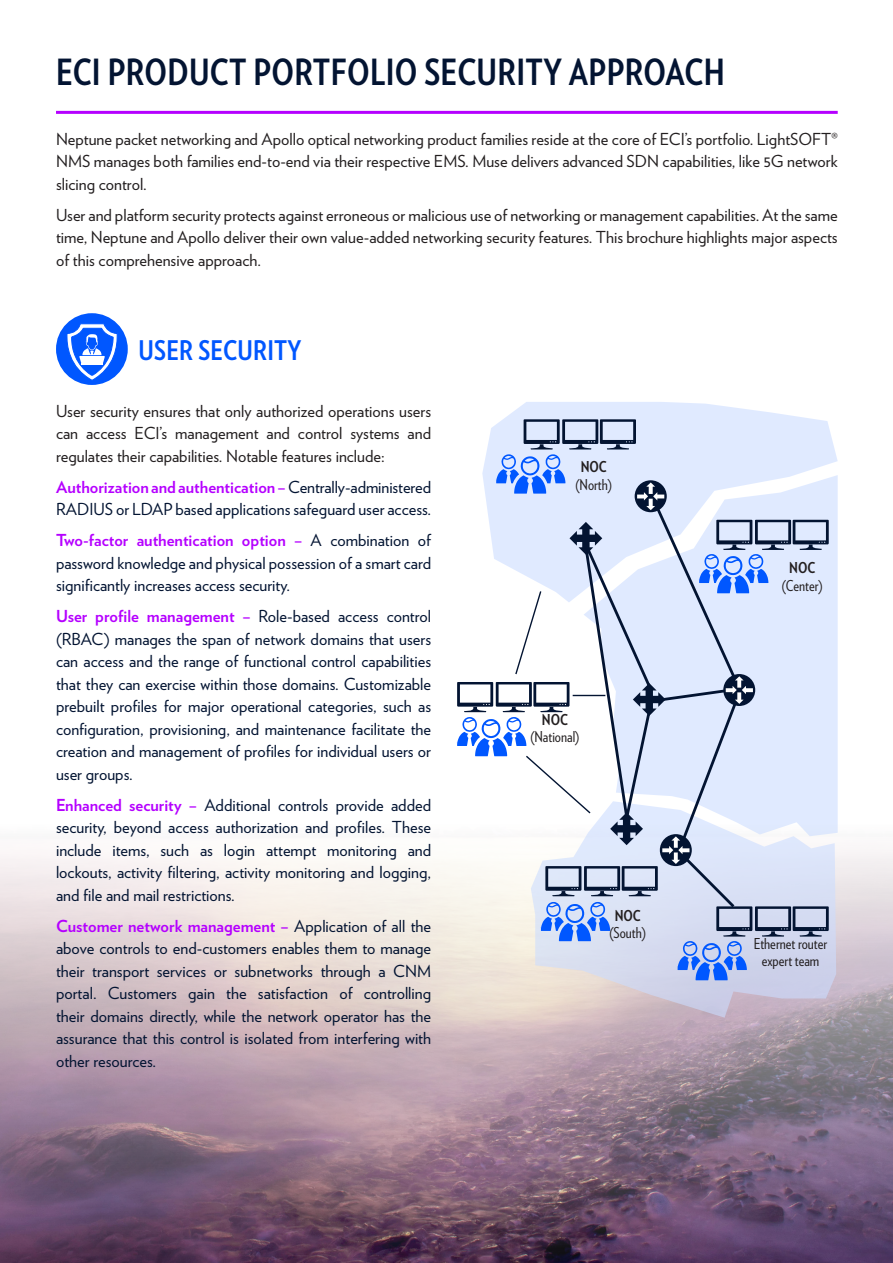
<style>
.page{position:relative;width:893px;height:1263px;background:#fff}
.page>*{position:absolute;margin:0;border:0;box-sizing:border-box;transform-origin:0 0}
.t1{font:700 36px "Verlag Condensed";letter-spacing:.01em;color:#031432}
.t2{font:700 27px "Verlag Condensed";letter-spacing:.01em;color:#0057ff}
.t3{font:16.5px/22.5px "Verlag";color:#031432}
.t4{font:16.5px/22.5px "Verlag";color:#231f20;text-align:justify}
.t5{font:700 16.5px "Verlag";color:#b500ff}
.t6{font:15px "Verlag Condensed";color:#231f20}
.t7{font:700 15px "Verlag Condensed";color:#231f20}
.s1{font-weight:700;color:#b500ff}
</style>
<div class="page">
<img style="left:0;top:852px;width:893px;height:411px">
<div style="left:56px;top:313px;width:72px;height:72px;background:#0057ff;border-radius:50%"></div>
<svg style="left:66px;top:323px;width:52px;height:58px"></svg>
<svg style="left:531px;top:843px;width:305px;height:175px;background:#d1c7d3"></svg>
<svg style="left:829px;top:602px;width:9px;height:232px;background:#e1eafe"></svg>
<svg style="left:482px;top:402px;width:356px;height:200px;fill:#e0eaff"></svg>
<svg style="left:583px;top:501px;width:159px;height:19px"></svg>
<svg style="left:635px;top:480px;width:32px;height:32px"></svg>
<svg style="left:496px;top:419px;width:168px;height:91px;background:#b8c8e8"></svg>
<svg style="left:457px;top:520px;width:372px;height:460px"></svg>
<hr style="left:56px;top:111px;width:782px;height:3px;background:#b500ff">
<p class="t1" style="left:56px;top:45px;width:670px">ECI PRODUCT PORTFOLIO SECURITY APPROACH</p>
<p class="t4" style="left:56px;top:127px;width:783px">Neptune packet networking and Apollo optical networking product families reside at the core of ECIs’ portfolio. LightSOFTR NMS manages both families end-to-end via their respective EMS. Muse delivers advanced SDN capabilities, like G5 network slicing control.</p>
<p class="t4" style="left:56px;top:203px;width:783px">User and platform security protects against erroneous or malicious use of networking or management capabilities. At the same time, Neptune and Apollo deliver their own value-added networking security features. This brochure highlights major aspects of this comprehensive approach.</p>
<p class="t2" style="left:139px;top:330px;width:164px">USER SECURITY</p>
<p class="t4" style="left:56px;top:399px;width:377px;text-align:right">User security ensures that only authorized operations users and</p>
<p class="t4" style="left:135px;top:421px;width:34px">ECIs’</p>
<p class="t4" style="left:267px;top:421px;width:25px">and</p>
<p class="t4" style="left:298px;top:421px;width:46px">control</p>
<p class="t4" style="left:175px;top:421px;width:85px">management</p>
<p class="t4" style="left:350px;top:421px;width:51px">systems</p>
<p class="t4" style="left:56px;top:421px;width:330px">can<br>regulates their capabilities. Notable features include:</p>
<p class="t3" style="left:56px;top:475px;width:377px"><span class="s1">Authorizationandauthentication–</span>Centrally-administered<br>RADIUS or LDAP based applications safeguard user access.</p>
<p class="t3" style="left:418px;top:528px;width:15px">of</p>
<p class="t4" style="left:86px;top:421px;width:42px">access</p>
<p class="t3" style="left:311px;top:528px;width:13px">A</p>
<p class="t3" style="left:56px;top:528px;width:377px"><span class="s1">Two-factor<br></span>password knowledge and physical possession of a smart card significantly increases access security.</p>
<p class="t3" style="left:387px;top:604px;width:46px">control</p>
<p class="t5" style="left:137px;top:527px;width:99px">authentication</p>
<p class="t3" style="left:330px;top:528px;width:81px">combination</p>
<p class="t5" style="left:242px;top:527px;width:45px">option</p>
<p class="t5" style="left:294px;top:527px;width:10px">–</p>
<p class="t5" style="left:95px;top:603px;width:45px">profile</p>
<p class="t3" style="left:258px;top:604px;width:73px">Role-based</p>
<p class="t3" style="left:56px;top:604px;width:377px"><span class="s1">User<br></span>(RBAC) manages the span of network domains that users can access and the range of functional control capabilities that they can exercise within those domains. Customizable prebuilt profiles for major operational categories, such as configuration, provisioning, and maintenance facilitate the creation and management of profiles for individual users or user groups.</p>
<p class="t3" style="left:336px;top:793px;width:97px">provide added</p>
<p class="t5" style="left:147px;top:603px;width:89px">management</p>
<p class="t3" style="left:338px;top:604px;width:42px">access</p>
<p class="t5" style="left:242px;top:603px;width:10px">–</p>
<p class="t3" style="left:204px;top:793px;width:125px">Additional controls</p>
<p class="t5" style="left:56px;top:792px;width:142px">Enhanced security –</p>
<p class="t3" style="left:56px;top:815px;width:377px">security, beyond access authorization and profiles. These</p>
<p class="t3" style="left:408px;top:838px;width:25px">and</p>
<p class="t3" style="left:56px;top:838px;width:377px">include<br>lockouts, activity filtering, activity monitoring and logging, and file and mail restrictions.</p>
<p class="t3" style="left:56px;top:914px;width:377px;text-align:right"><span class="s1">Customer network management –</span> Application of all the above controls to end-customers enables them to manage<br>CNM</p>
<p class="t3" style="left:160px;top:838px;width:30px">such</p>
<p class="t3" style="left:224px;top:838px;width:33px">login</p>
<p class="t3" style="left:112px;top:838px;width:39px">items,</p>
<p class="t3" style="left:327px;top:838px;width:71px">monitoring</p>
<p class="t3" style="left:266px;top:838px;width:52px">attempt</p>
<p class="t3" style="left:200px;top:838px;width:14px">as</p>
<p class="t3" style="left:56px;top:959px;width:30px">their</p>
<p class="t3" style="left:235px;top:959px;width:80px">subnetworks</p>
<p class="t3" style="left:321px;top:959px;width:52px">through</p>
<p class="t3" style="left:157px;top:959px;width:51px">services</p>
<p class="t3" style="left:92px;top:959px;width:58px">transport</p>
<p class="t3" style="left:214px;top:959px;width:15px">or</p>
<p class="t3" style="left:378px;top:959px;width:9px">a</p>
<p class="t3" style="left:108px;top:981px;width:71px">Customers</p>
<p class="t3" style="left:258px;top:981px;width:72px">satisfaction</p>
<p class="t3" style="left:339px;top:981px;width:15px">of</p>
<p class="t3" style="left:56px;top:981px;width:377px">portal.<br>their domains directly, while the network operator has the assurance that this control is isolated from interfering with other resources.</p>
<p class="t3" style="left:226px;top:981px;width:22px">the</p>
<p class="t3" style="left:364px;top:981px;width:69px">controlling</p>
<p class="t3" style="left:188px;top:981px;width:28px">gain</p>
<p class="t7" style="left:581px;top:456px;width:28px">NOC</p>
<p class="t6" style="left:575px;top:474px;width:38px">)North)</p>
<p class="t7" style="left:542px;top:708px;width:28px">NOC</p>
<p class="t6" style="left:530px;top:726px;width:51px">)National)</p>
<p class="t7" style="left:615px;top:904px;width:28px">NOC</p>
<p class="t6" style="left:609px;top:922px;width:38px">)South(</p>
<p class="t7" style="left:789px;top:557px;width:28px">NOC</p>
<p class="t6" style="left:782px;top:575px;width:42px">)Center)</p>
<p class="t6" style="left:754px;top:933px;width:75px">Ethernet router</p>
<p class="t6" style="left:762px;top:950px;width:59px">expert team</p>
</div>
